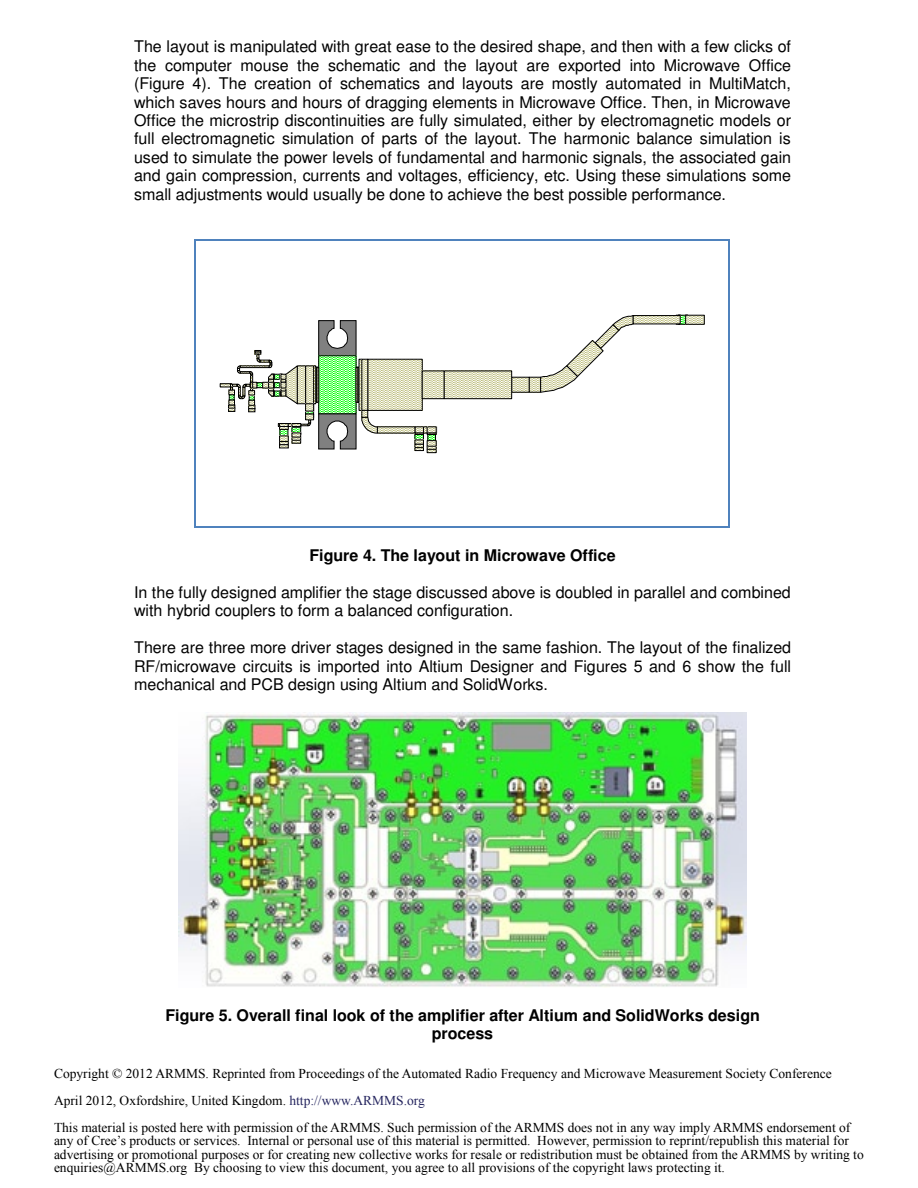
<style>
.page{position:relative;width:918px;height:1188px;background:#fff}
.page>*{position:absolute;margin:0;border:0;box-sizing:border-box;transform-origin:0 0}
.t1{font:16.05px/18.5px "Helvetica";color:#000;text-align:justify}
.t2{font:700 16.05px/18.5px "Helvetica";color:#000;text-align:center}
.t3{font:13.5px/27px "Times New Roman";color:#000}
.s1{color:#24245e}
</style>
<div class="page">
<svg style="left:319px;top:320px;width:37px;height:36px"></svg>
<svg style="left:319px;top:414px;width:37px;height:35px"></svg>
<svg style="left:681px;top:317px;width:4px;height:5px"></svg>
<div style="left:679px;top:315px;width:8px;height:9px;border:1px solid #000"></div>
<div style="left:305px;top:405px;width:9px;height:12px;border:1px solid #000"></div>
<svg style="left:321px;top:358px;width:33px;height:54px;background:#7fff7f"></svg>
<div style="left:305px;top:366px;width:9px;height:38px;border:1px solid #000"></div>
<svg style="left:688px;top:317px;width:14px;height:5px"></svg>
<svg style="left:514px;top:379px;width:13px;height:11px"></svg>
<svg style="left:370px;top:361px;width:50px;height:47px;background:#dfdfc0"></svg>
<svg style="left:364px;top:361px;width:2px;height:47px"></svg>
<div style="left:362px;top:359px;width:6px;height:51px;border:1px solid #000"></div>
<div style="left:362px;top:410px;width:6px;height:7px;border:1px solid #000"></div>
<svg style="left:531px;top:379px;width:8px;height:11px"></svg>
<div style="left:529px;top:377px;width:12px;height:15px;border:1px solid #000"></div>
<div style="left:358px;top:367px;width:1px;height:35px;border:1px solid #000"></div>
<svg style="left:424px;top:373px;width:18px;height:24px"></svg>
<div style="left:422px;top:371px;width:22px;height:28px;border:1px solid #000"></div>
<svg style="left:446px;top:373px;width:64px;height:24px;background:#dfdfbf"></svg>
<div style="left:444px;top:371px;width:68px;height:28px;border:1px solid #000"></div>
<svg style="left:635px;top:317px;width:41px;height:5px"></svg>
<div style="left:633px;top:315px;width:47px;height:9px;border:1px solid #000"></div>
<svg style="left:540px;top:315px;width:93px;height:77px"></svg>
<svg style="left:415px;top:427px;width:22px;height:26px"></svg>
<div style="left:356px;top:367px;width:2px;height:35px;border:1px solid #000"></div>
<svg style="left:379px;top:429px;width:34px;height:2px"></svg>
<svg style="left:676px;top:315px;width:4px;height:10px"></svg>
<svg style="left:362px;top:417px;width:16px;height:16px"></svg>
<div style="left:305px;top:414px;width:9px;height:6px;border:1px solid #000"></div>
<div style="left:317px;top:367px;width:2px;height:35px;border:1px solid #000"></div>
<div style="left:314px;top:366px;width:2px;height:38px;border:1px solid #000"></div>
<div style="left:316px;top:367px;width:1px;height:35px;border:1px solid #000"></div>
<div style="left:305px;top:404px;width:9px;height:7px;border:1px solid #000"></div>
<svg style="left:220px;top:350px;width:93px;height:98px"></svg>
<hr style="left:196px;top:240px;width:533px;height:1px;background:#4f82bd">
<hr style="left:195px;top:241px;width:1px;height:286px;background:#4f82bd">
<hr style="left:729px;top:241px;width:1px;height:286px;background:#4f82bd">
<hr style="left:196px;top:527px;width:533px;height:1px;background:#4f82bd">
<img style="left:178px;top:712px;width:569px;height:275px">
<p class="t1" style="left:134px;top:39px;width:659px">The layout is manipulated with great ease to the desired shape, and then with a few clicks of the computer mouse the schematic and the layout are exported into Microwave Office (Figure 4). The creation of schematics and layouts are mostly automated in MultiMatch, which saves hours and hours of dragging elements in Microwave Office. Then, in Microwave Office the microstrip discontinuities are fully simulated, either by electromagnetic models or full electromagnetic simulation of parts of the layout. The harmonic balance simulation is used to simulate the power levels of fundamental and harmonic signals, the associated gain and gain compression, currents and voltages, efficiency, etc. Using these simulations some small adjustments would usually be done to achieve the best possible performance.</p>
<p class="t2" style="left:309px;top:548px;width:308px">Figure 4. The layout in Microwave Office</p>
<p class="t1" style="left:134px;top:585px;width:658px">In the fully designed amplifier the stage discussed above is doubled in parallel and combined with hybrid couplers to form a balanced configuration.</p>
<p class="t1" style="left:134px;top:640px;width:659px">There are three more driver stages designed in the same fashion. The layout of the finalized RF/microwave circuits is imported into Altium Designer and Figures 5 and 6 show the full mechanical and PCB design using Altium and SolidWorks.</p>
<p class="t2" style="left:165px;top:1008px;width:596px">Figure 5. Overall final look of the amplifier after Altium and SolidWorks design process</p>
<p class="t3" style="left:54px;top:1059px;width:798px">Copyright © 2012 ARMMS. Reprinted from Proceedings of the Automated Radio Frequency and Microwave Measurement Society Conference<br>April 2012, Oxfordshire, United Kingdom. <span class="s1">http://www.ARMMS.org<br></span>This material is posted here with permission of the ARMMS. Such permission of the ARMMS does not in any way imply ARMMS endorsement of</p>
<p class="t3" style="left:54px;top:1134px;width:811px;line-height:13.5px">any of Cree’s products or services. Internal or personal use of this material is permitted. However, permission to reprint/republish this material for advertising or promotional purposes or for creating new collective works for resale or redistribution must be obtained from the ARMMS by writing to enquiries@ARMMS.org By choosing to view this document, you agree to all provisions of the copyright laws protecting it.</p>
<p class="t2" style="left:458px;top:1071px;width:10px">4</p>
</div>
